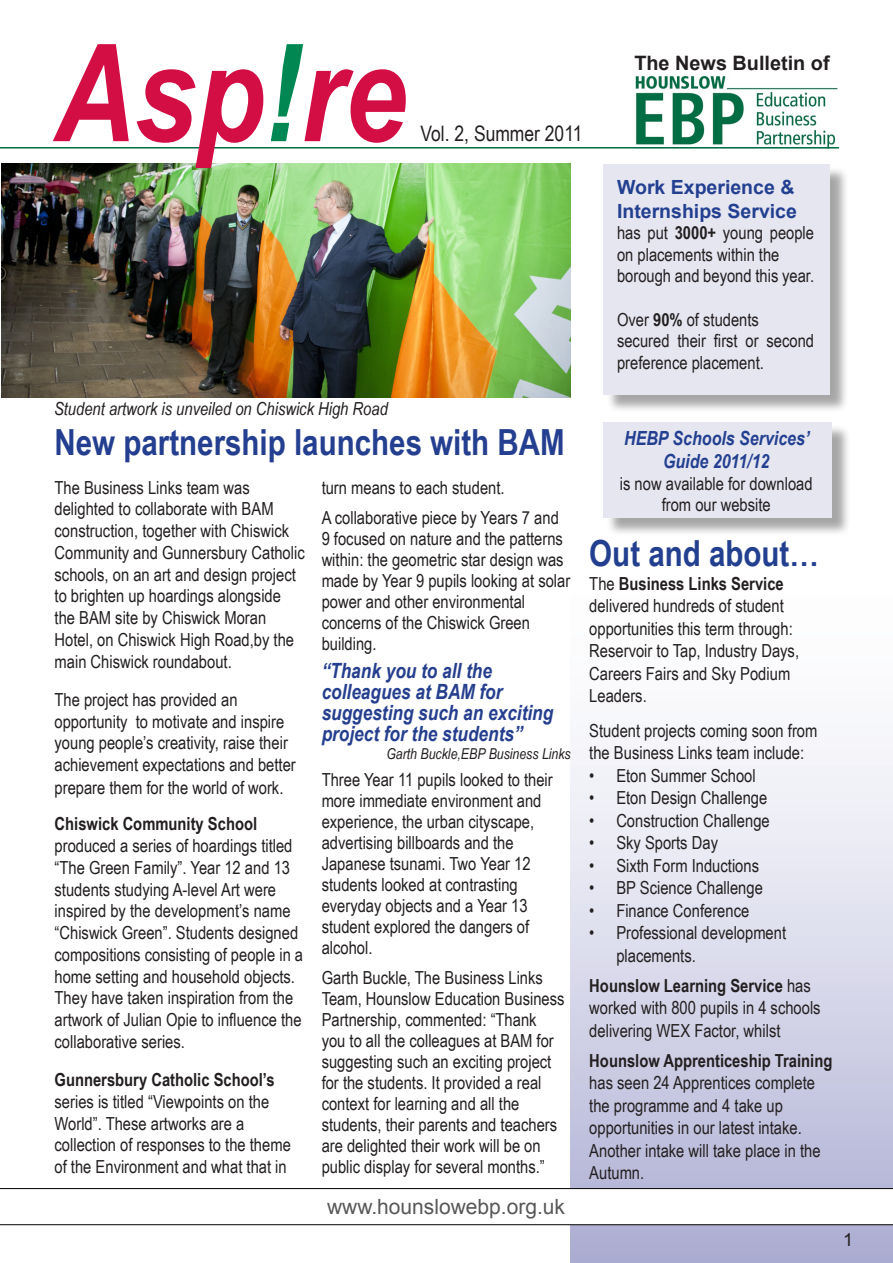
<style>
.page{position:relative;width:893px;height:1263px;background:#fff}
.page>*{position:absolute;margin:0;border:0;box-sizing:border-box;transform-origin:0 0}
.t1{font:italic 700 135.45px "Arial Narrow";color:#d30e45}
.t2{font:700 36px "Arial Narrow";color:#243f90}
.t3{font:700 36px "Arial Narrow";color:#234090}
.t4{font:21.3px "Arial Narrow";color:#231f20}
.t5{font:italic 700 21px/21px "Arial Narrow";color:#253f8e}
.t6{font:21px "Arial";color:#58585a}
.t7{font:700 19.8px "Arial";color:#231f20}
.t8{font:700 19.5px "Arial";color:#234090}
.t9{font:italic 700 19.5px/23.4px "Arial Narrow";color:#234090;text-align:center}
.t10{font:18px/21.8px "Arial Narrow";color:#231f20}
.t11{font:700 18px "Arial Narrow";color:#231f20}
.t12{font:italic 18px "Arial Narrow";color:#231f20}
.t13{font:18px "Arial";color:#231f20}
.t14{font:italic 15px "Arial Narrow";color:#231f20}
.s1{color:#008752}
.s2{font-weight:700}
.s3{font-weight:400}
</style>
<div class="page">
<div style="left:571px;top:558px;width:322px;height:705px;background:linear-gradient(to bottom,#fff,#b3b3d6)"></div>
<div style="left:606px;top:166px;width:243px;height:247px;background:#231f20;opacity:.4"></div>
<div style="left:604px;top:164px;width:226px;height:231px;background:#e6e6f1"></div>
<img style="left:1px;top:163px;width:569px;height:234px">
<div style="left:606px;top:425px;width:245px;height:111px;background:#231f20;opacity:.4"></div>
<div style="left:604px;top:422px;width:228px;height:96px;background:#e6e6f1"></div>
<img style="left:635px;top:76px;width:203px;height:71px">
<hr style="left:0;top:147px;width:839px;height:2px;background:#006d43">
<div style="left:0;top:1188px;width:893px;height:37px;background:#fff"></div>
<hr style="left:0;top:1188px;width:893px;height:1px;background:#000">
<hr style="left:0;top:1224px;width:893px;height:1px;background:#000">
<p class="t1" style="left:54px;top:-9px;width:353px">Asp<span class="s1">!</span>re</p>
<p class="t4" style="left:421px;top:118px;width:163px">Vol. 2, Summer 2011</p>
<p class="t7" style="left:634px;top:50px;width:197px">The News Bulletin of</p>
<p class="t8" style="left:617px;top:174px;width:179px">Work Experience &amp;</p>
<p class="t8" style="left:617px;top:198px;width:181px">Internships Service</p>
<p class="t10" style="left:617px;top:221px;width:199px">has put <span class="s2">3000+</span> young people on placements within the</p>
<p class="t10" style="left:617px;top:264px;width:199px">borough and beyond this year.</p>
<p class="t10" style="left:617px;top:308px;width:143px">Over <span class="s2">90%</span> of students</p>
<p class="t10" style="left:617px;top:329px;width:199px">secured their first or second preference placement.</p>
<p class="t12" style="left:54px;top:396px;width:335px">Student artwork is unveiled on Chiswick High Road</p>
<p class="t2" style="left:55px;top:415px;width:512px">New partnership launches with BAM</p>
<p class="t10" style="left:55px;top:476px;width:197px">The Business Links team was</p>
<p class="t10" style="left:55px;top:497px;width:236px">delighted to collaborate with BAM construction, together with Chiswick</p>
<p class="t10" style="left:55px;top:541px;width:252px">Community and Gunnersbury Catholic schools, on an art and design project to brighten up hoardings alongside the BAM site by Chiswick Moran Hotel, on Chiswick High Road,by the main Chiswick roundabout.</p>
<p class="t10" style="left:55px;top:688px;width:184px">The project has provided an</p>
<p class="t10" style="left:55px;top:710px;width:243px">opportunity to motivate and inspire young people’s creativity, raise their achievement expectations and better prepare them for the world of work.</p>
<p class="t11" style="left:55px;top:810px;width:204px">Chiswick Community School</p>
<p class="t10" style="left:55px;top:834px;width:239px">produced a series of hoardings titled “The Green Family”. Year 12 and 13 students studying A-level Art were inspired by the development’s name</p>
<p class="t10" style="left:55px;top:921px;width:245px">“Chiswick Green”. Students designed</p>
<p class="t10" style="left:55px;top:943px;width:250px">compositions consisting of people in a home setting and household objects.<br>They have taken inspiration from the</p>
<p class="t10" style="left:55px;top:1008px;width:248px">artwork of Julian Opie to influence the collaborative series.</p>
<p class="t11" style="left:55px;top:1066px;width:222px">Gunnersbury Catholic School’s</p>
<p class="t10" style="left:55px;top:1090px;width:216px">series is titled “Viewpoints on the<br>World”. These artworks are a</p>
<p class="t10" style="left:55px;top:1133px;width:238px">collection of responses to the theme of the Environment and what that in</p>
<p class="t10" style="left:322px;top:476px;width:184px">turn means to each student.</p>
<p class="t10" style="left:322px;top:506px;width:250px;line-height:21px">A collaborative piece by Years 7 and 9 focused on nature and the patterns within: the geometric star design was made by Year 9 pupils looking at solar power and other environmental</p>
<p class="t10" style="left:322px;top:611px;width:210px">concerns of the Chiswick Green</p>
<p class="t10" style="left:322px;top:632px;width:56px">building.</p>
<p class="t5" style="left:322px;top:659px;width:172px">“Thank you to all the</p>
<p class="t5" style="left:322px;top:680px;width:182px">colleagues at BAM for</p>
<p class="t5" style="left:322px;top:701px;width:233px">suggesting such an exciting project for the students”</p>
<p class="t14" style="left:386px;top:743px;width:186px">Garth Buckle,EBP Business Links</p>
<p class="t10" style="left:322px;top:769px;width:233px;line-height:21px">Three Year 11 pupils looked to their more immediate environment and experience, the urban cityscape,</p>
<p class="t10" style="left:322px;top:831px;width:193px">advertising billboards and the</p>
<p class="t10" style="left:322px;top:852px;width:211px">Japanese tsunami. Two Year 12</p>
<p class="t10" style="left:322px;top:873px;width:198px">students looked at contrasting</p>
<p class="t10" style="left:322px;top:894px;width:208px">everyday objects and a Year 13</p>
<p class="t10" style="left:322px;top:915px;width:209px">student explored the dangers of</p>
<p class="t10" style="left:322px;top:936px;width:52px">alcohol.</p>
<p class="t10" style="left:322px;top:967px;width:244px;line-height:21px">Garth Buckle, The Business Links Team, Hounslow Education Business Partnership, commented: “Thank you to all the colleagues at BAM for suggesting such an exciting project for the students. It provided a real context for learning and all the</p>
<p class="t10" style="left:322px;top:1114px;width:237px;line-height:21px">students, their parents and teachers are delighted their work will be on public display for several months.”</p>
<p class="t6" style="left:327px;top:1193px;width:240px">www.hounslowebp.org.uk</p>
<p class="t9" style="left:624px;top:425px;width:187px">HEBP Schools Services’<br>Guide 2011/12</p>
<p class="t10" style="left:620px;top:472px;width:194px;text-align:center">is now available for download from our website</p>
<p class="t3" style="left:589px;top:526px;width:231px">Out and about…</p>
<p class="t11" style="left:589px;top:570px;width:196px"><span class="s3">The</span> Business Links Service</p>
<p class="t10" style="left:589px;top:594px;width:196px">delivered hundreds of student</p>
<p class="t10" style="left:589px;top:617px;width:205px">opportunities this term through:</p>
<p class="t10" style="left:589px;top:639px;width:211px">Reservoir to Tap, Industry Days,</p>
<p class="t10" style="left:589px;top:662px;width:202px">Careers Fairs and Sky Podium</p>
<p class="t10" style="left:589px;top:684px;width:59px">Leaders.</p>
<p class="t10" style="left:589px;top:718px;width:230px;line-height:22.5px">Student projects coming soon from the Business Links team include:</p>
<p class="t10" style="left:589px;top:764px;width:168px">• Eton Summer School</p>
<p class="t10" style="left:589px;top:786px;width:179px">• Eton Design Challenge</p>
<p class="t10" style="left:589px;top:809px;width:182px">• Construction Challenge</p>
<p class="t10" style="left:589px;top:831px;width:130px">• Sky Sports Day</p>
<p class="t10" style="left:589px;top:854px;width:171px">• Sixth Form Inductions</p>
<p class="t10" style="left:589px;top:876px;width:175px">• BP Science Challenge</p>
<p class="t10" style="left:589px;top:899px;width:161px">• Finance Conference</p>
<p class="t10" style="left:616px;top:921px;width:171px;line-height:22.5px;text-indent:-27px">• Professional development placements.</p>
<p class="t10" style="left:589px;top:973px;width:233px;line-height:22.5px"><span class="s2">Hounslow Learning Service</span> has worked with 800 pupils in 4 schools delivering WEX Factor, whilst</p>
<p class="t11" style="left:589px;top:1047px;width:245px">Hounslow Apprenticeship Training</p>
<p class="t10" style="left:589px;top:1071px;width:227px;line-height:22.5px">has seen 24 Apprentices complete the programme and 4 take up</p>
<p class="t10" style="left:589px;top:1116px;width:233px;line-height:22.5px">opportunities in our latest intake.<br>Another intake will take place in the<br>Autumn.</p>
<p class="t13" style="left:843px;top:1228px;width:12px">1</p>
</div>
